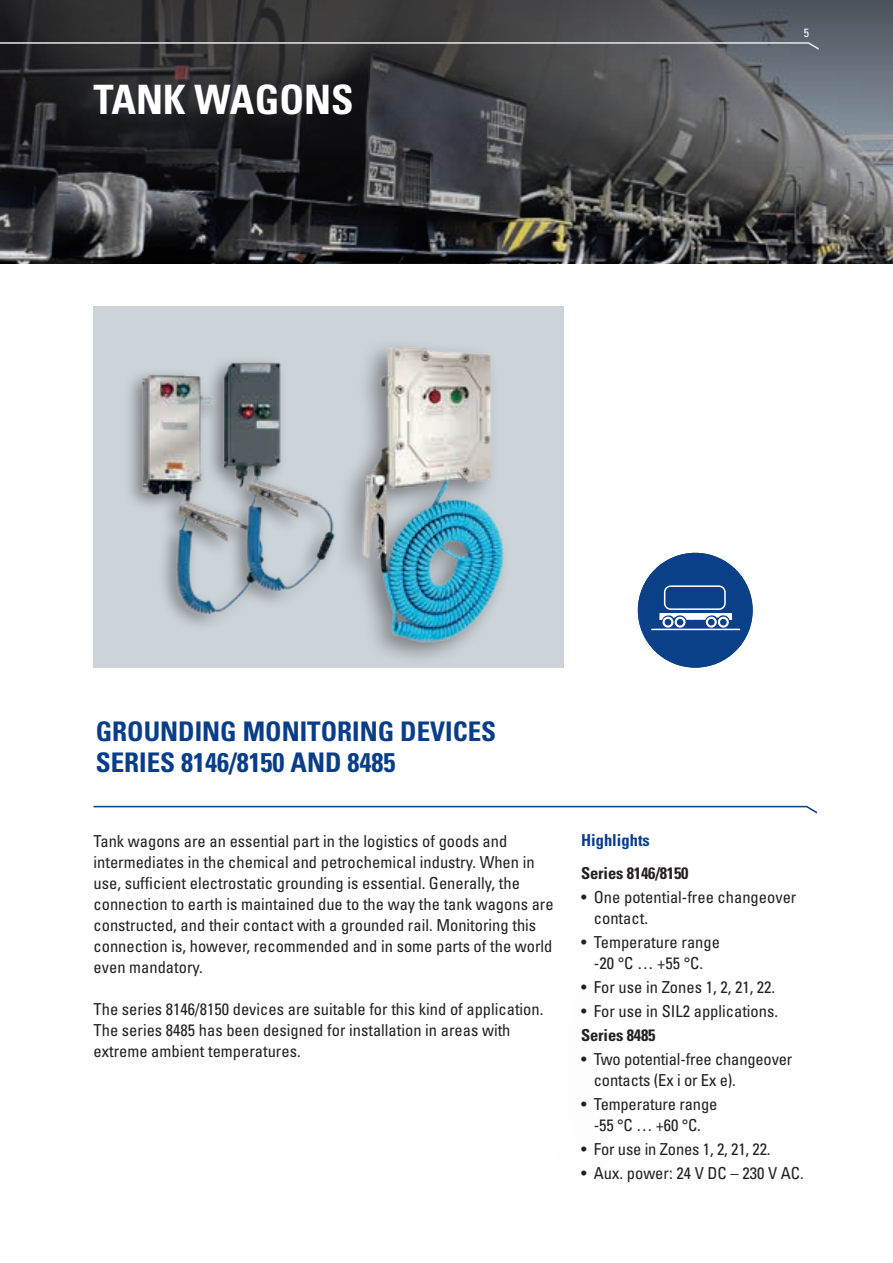
<style>
.page{position:relative;width:893px;height:1263px;background:#fff}
.page>*{position:absolute;margin:0;border:0;box-sizing:border-box;transform-origin:0 0}
.t1{font:700 condensed 40.5px "Univers";color:#fff}
.t2{font:700 condensed 27px/31.5px "Univers";color:#083e89}
.t3{font:condensed 16.5px/21px "Univers";color:#231f20}
.t4{font:700 condensed 16.5px "Univers";letter-spacing:-.01em;color:#231f20}
.t5{font:700 condensed 16.5px "Univers";color:#083e89}
.t6{font:condensed 12px "Univers";color:#fff}
</style>
<div class="page">
<svg style="left:0;top:0;width:893px;height:264px"></svg>
<svg style="left:638px;top:553px;width:115px;height:115px"></svg>
<hr style="left:652px;top:629px;width:88px;height:1px;background:#fff">
<div style="left:94px;top:306px;width:470px;height:362px;background:#ccd4da"></div>
<img style="left:129px;top:361px;width:160px;height:265px">
<img style="left:289px;top:345px;width:215px;height:314px">
<svg style="left:0;top:42px;width:819px;height:8px"></svg>
<svg style="left:94px;top:806px;width:723px;height:7px"></svg>
<h1 class="t1" style="left:94px;top:75px;width:262px">TANK WAGONS</h1>
<p class="t6" style="left:804px;top:25px;width:7px">5</p>
<h2 class="t2" style="left:96px;top:715px;width:402px">GROUNDING MONITORING DEVICES<br>SERIES 8146/8150 AND 8485</h2>
<p class="t3" style="left:94px;top:830px;width:462px">Tank wagons are an essential part in the logistics of goods and intermediates in the chemical and petrochemical industry. When in use, sufficient electrostatic grounding is essential. Generally, the connection to earth is maintained due to the way the tank wagons are constructed, and their contact with a grounded rail. Monitoring this connection is, however, recommended and in some parts of the world even mandatory.</p>
<p class="t3" style="left:94px;top:998px;width:451px">The series 8146/8150 devices are suitable for this kind of application.<br>The series 8485 has been designed for installation in areas with extreme ambient temperatures.</p>
<p class="t5" style="left:581px;top:830px;width:70px">Highlights</p>
<p class="t4" style="left:581px;top:863px;width:109px">Series 8146/8150</p>
<p class="t3" style="left:594px;top:886px;width:204px;text-indent:-13px">• One potential-free changeover contact.</p>
<p class="t3" style="left:581px;top:931px;width:140px;text-align:center">• Temperature range -20 °C … +55 °C.</p>
<p class="t3" style="left:581px;top:976px;width:196px">• For use in Zones 1, 2, 21, 22.</p>
<p class="t3" style="left:581px;top:1000px;width:198px">• For use in SIL2 applications.</p>
<p class="t4" style="left:581px;top:1025px;width:76px">Series 8485</p>
<p class="t3" style="left:594px;top:1048px;width:200px;text-indent:-13px">• Two potential-free changeover contacts (Ex i or Ex e).</p>
<p class="t3" style="left:581px;top:1093px;width:138px;text-align:center">• Temperature range -55 °C … +60 °C.</p>
<p class="t3" style="left:581px;top:1138px;width:191px">• For use in Zones 1, 2, 21, 22.</p>
<p class="t3" style="left:581px;top:1162px;width:224px">• Aux. power: 24 V DC – 230 V AC.</p>
</div>
